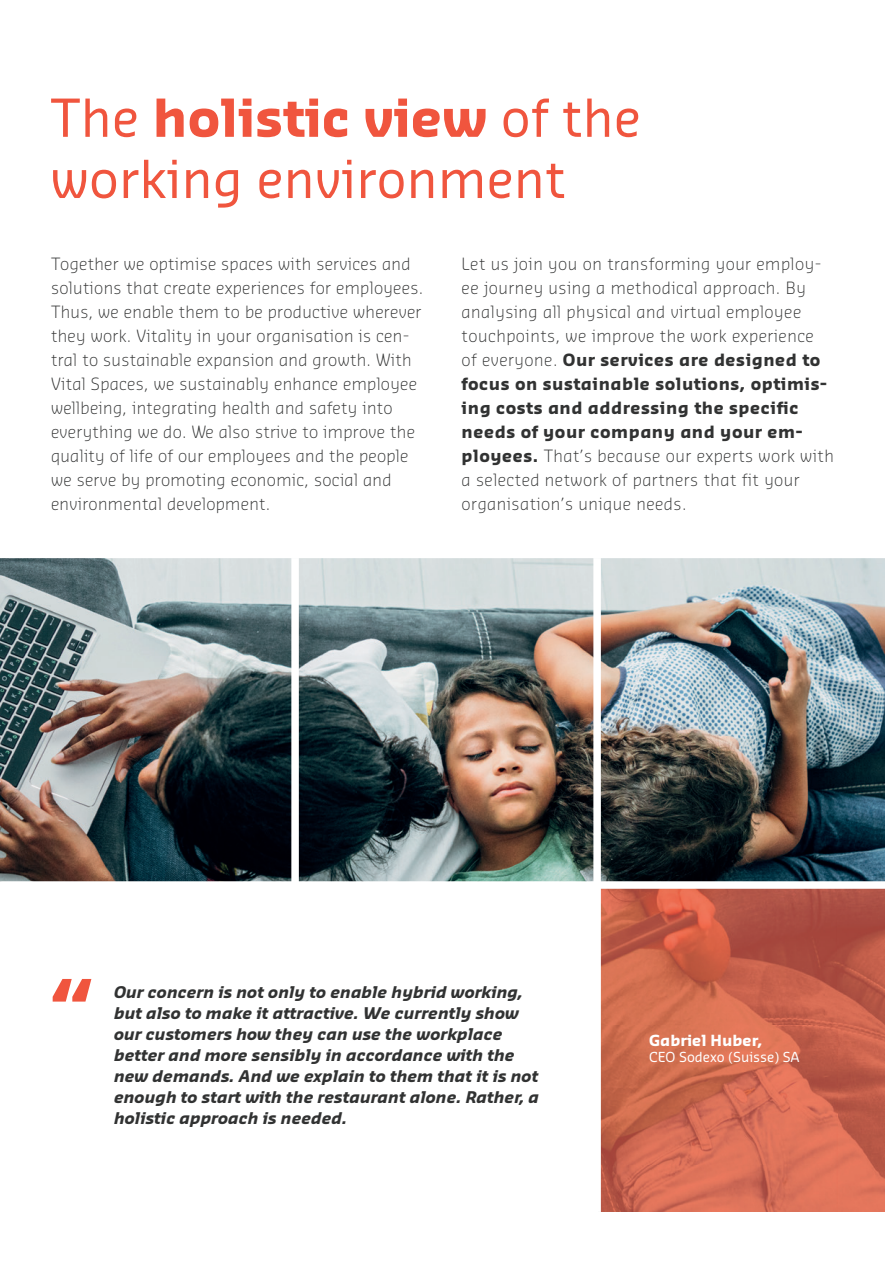
<style>
.page{position:relative;width:885px;height:1263px;background:#fff}
.page>*{position:absolute;margin:0;border:0;box-sizing:border-box;transform-origin:0 0}
.t1{font:700 76.2px "Sansa Pro";color:#f0553e}
.t2{font:51px/61.2px "Sansa Pro";color:#f0553e}
.t3{font:300 16.5px/24px "Sansa Pro";letter-spacing:.02em;color:#313232}
.t4{font:italic 700 15.75px/21px "Sansa Pro";color:#313232}
.t5{font:700 15px "Sansa Pro";color:#fff}
.t6{font:13.5px "Sansa Pro";color:#fff}
.s1{font-weight:700}
</style>
<div class="page">
<img style="left:0;top:558px;width:884px;height:323px">
<img style="left:600px;top:889px;width:284px;height:323px">
<div style="left:291px;top:558px;width:8px;height:336px;background:#fff"></div>
<div style="left:593px;top:558px;width:7px;height:654px;background:#fff"></div>
<h2 class="t2" style="left:50px;top:85px;width:592px">The <span class="s1">holistic view</span> of the working environment</h2>
<p class="t3" style="left:51px;top:251px;width:374px">Together we optimise spaces with services and solutions that create experiences for employees.<br>Thus, we enable them to be productive wherever they work. Vitality in your organisation is cen&shy;tral to sustainable expansion and growth. With Vital Spaces, we sustainably enhance employee wellbeing, integrating health and safety into everything we do. We also strive to improve the quality of life of our employees and the people we serve by promoting economic, social and environmental development.</p>
<p class="t3" style="left:461px;top:251px;width:374px">Let us join you on transforming your employ&shy;ee journey using a methodical approach. By analysing all physical and virtual employee touchpoints, we improve the work experience<br>of everyone. <span class="s1">Our services are designed to focus on sustainable solutions, optimis&shy;ing costs and addressing the specific needs of your company and your em&shy;ployees.</span> That’s because our experts work with a selected network of partners that fit your organisation’s unique needs.</p>
<h1 class="t1" style="left:50px;top:957px;width:44px">“</h1>
<p class="t4" style="left:114px;top:981px;width:426px">Our concern is not only to enable hybrid working, but also to make it attractive. We currently show our customers how they can use the workplace better and more sensibly in accordance with the new demands. And we explain to them that it is not enough to start with the restaurant alone. Rather, a holistic approach is needed.</p>
<p class="t5" style="left:649px;top:1030px;width:115px">Gabriel Huber,</p>
<p class="t6" style="left:649px;top:1048px;width:152px">CEO Sodexo (Suisse) SA</p>
</div>
